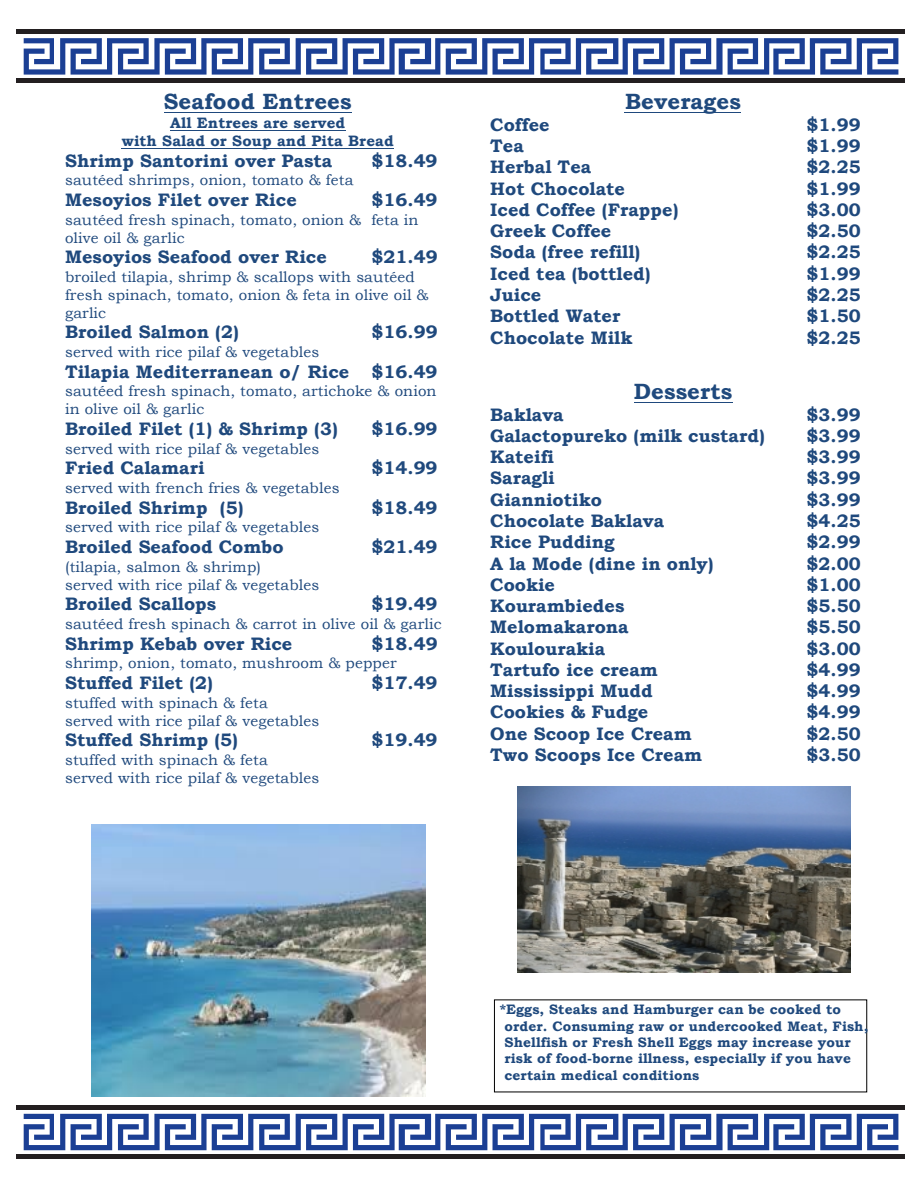
<style>
.page{position:relative;width:918px;height:1188px;background:#fff}
.page>*{position:absolute;margin:0;border:0;box-sizing:border-box;transform-origin:0 0}
.t1{font:700 22.05px "Bookman Old Style";letter-spacing:.005em;color:#1f497d}
.t2{font:700 18.15px "Bookman Old Style";color:#1f497d}
.t3{font:15px/18.1px "Bookman Old Style";letter-spacing:.01em;color:#1f497d}
.t4{font:700 15px/18.1px "Bookman Old Style";letter-spacing:.01em;color:#1f497d;text-align:center}
.t5{font:700 13.8px/16.4px "Bookman Old Style";letter-spacing:.01em;color:#1f497d}
</style>
<div class="page">
<hr style="left:164px;top:112px;width:188px;height:1px;background:#1f497d">
<hr style="left:170px;top:131px;width:175px;height:1px;background:#1f497d">
<hr style="left:122px;top:149px;width:272px;height:1px;background:#1f497d">
<hr style="left:625px;top:112px;width:116px;height:1px;background:#1f497d">
<hr style="left:634px;top:402px;width:99px;height:1px;background:#1f497d">
<img style="left:92px;top:825px;width:333px;height:271px">
<img style="left:517px;top:787px;width:334px;height:185px">
<div style="left:16px;top:29px;width:889px;height:5px;background:#231f20"></div>
<hr style="left:16px;top:79px;width:889px;height:4px;background:#231f20">
<svg style="left:24px;top:38px;width:874px;height:37px"></svg>
<div style="left:16px;top:1105px;width:889px;height:5px;background:#231f20"></div>
<div style="left:16px;top:1154px;width:889px;height:5px;background:#231f20"></div>
<svg style="left:24px;top:1114px;width:874px;height:36px"></svg>
<p class="t1" style="left:164px;top:88px;width:189px">Seafood Entrees</p>
<p class="t4" style="left:122px;top:113px;width:274px">All Entrees are served<br>with Salad or Soup and Pita Bread</p>
<p class="t2" style="left:65px;top:150px;width:269px">Shrimp Santorini over Pasta</p>
<p class="t2" style="left:372px;top:150px;width:67px">$18.49</p>
<p class="t3" style="left:65px;top:171px;width:290px">sautéed shrimps, onion, tomato &amp; feta</p>
<p class="t2" style="left:65px;top:189px;width:233px">Mesoyios Filet over Rice</p>
<p class="t2" style="left:372px;top:189px;width:67px">$16.49</p>
<p class="t3" style="left:65px;top:210px;width:355px">sautéed fresh spinach, tomato, onion &amp; feta in olive oil &amp; garlic</p>
<p class="t2" style="left:65px;top:246px;width:263px">Mesoyios Seafood over Rice</p>
<p class="t2" style="left:372px;top:246px;width:67px">$21.49</p>
<p class="t3" style="left:65px;top:268px;width:365px">broiled tilapia, shrimp &amp; scallops with sautéed fresh spinach, tomato, onion &amp; feta in olive oil &amp; garlic</p>
<p class="t2" style="left:65px;top:321px;width:175px">Broiled Salmon (2)</p>
<p class="t2" style="left:372px;top:321px;width:67px">$16.99</p>
<p class="t3" style="left:65px;top:343px;width:256px">served with rice pilaf &amp; vegetables</p>
<p class="t2" style="left:65px;top:361px;width:374px">Tilapia Mediterranean o/ Rice $16.49</p>
<p class="t3" style="left:65px;top:382px;width:373px">sautéed fresh spinach, tomato, artichoke &amp; onion in olive oil &amp; garlic</p>
<p class="t2" style="left:65px;top:418px;width:274px">Broiled Filet (1) &amp; Shrimp (3)</p>
<p class="t2" style="left:372px;top:418px;width:67px">$16.99</p>
<p class="t3" style="left:65px;top:440px;width:256px">served with rice pilaf &amp; vegetables</p>
<p class="t2" style="left:65px;top:457px;width:141px">Fried Calamari</p>
<p class="t2" style="left:372px;top:457px;width:67px">$14.99</p>
<p class="t3" style="left:65px;top:479px;width:276px">served with french fries &amp; vegetables</p>
<p class="t2" style="left:65px;top:497px;width:180px">Broiled Shrimp (5)</p>
<p class="t2" style="left:372px;top:497px;width:67px">$18.49</p>
<p class="t3" style="left:65px;top:518px;width:256px">served with rice pilaf &amp; vegetables</p>
<p class="t2" style="left:65px;top:536px;width:220px">Broiled Seafood Combo</p>
<p class="t2" style="left:372px;top:536px;width:67px">$21.49</p>
<p class="t3" style="left:65px;top:558px;width:256px">(tilapia, salmon &amp; shrimp)<br>served with rice pilaf &amp; vegetables</p>
<p class="t2" style="left:65px;top:593px;width:153px">Broiled Scallops</p>
<p class="t2" style="left:372px;top:593px;width:67px">$19.49</p>
<p class="t3" style="left:65px;top:615px;width:378px">sautéed fresh spinach &amp; carrot in olive oil &amp; garlic</p>
<p class="t2" style="left:65px;top:633px;width:229px">Shrimp Kebab over Rice</p>
<p class="t2" style="left:372px;top:633px;width:67px">$18.49</p>
<p class="t3" style="left:65px;top:654px;width:333px">shrimp, onion, tomato, mushroom &amp; pepper</p>
<p class="t2" style="left:65px;top:672px;width:149px">Stuffed Filet (2)</p>
<p class="t2" style="left:372px;top:672px;width:67px">$17.49</p>
<p class="t3" style="left:65px;top:694px;width:256px;line-height:17.7px">stuffed with spinach &amp; feta served with rice pilaf &amp; vegetables</p>
<p class="t2" style="left:65px;top:729px;width:174px">Stuffed Shrimp (5)</p>
<p class="t2" style="left:372px;top:729px;width:67px">$19.49</p>
<p class="t3" style="left:65px;top:751px;width:256px">stuffed with spinach &amp; feta served with rice pilaf &amp; vegetables</p>
<p class="t1" style="left:625px;top:88px;width:117px">Beverages</p>
<p class="t2" style="left:490px;top:113px;width:61px">Coffee</p>
<p class="t2" style="left:807px;top:113px;width:56px">$1.99</p>
<p class="t2" style="left:490px;top:135px;width:35px">Tea</p>
<p class="t2" style="left:807px;top:135px;width:56px">$1.99</p>
<p class="t2" style="left:490px;top:156px;width:103px">Herbal Tea</p>
<p class="t2" style="left:807px;top:156px;width:56px">$2.25</p>
<p class="t2" style="left:490px;top:177px;width:136px">Hot Chocolate</p>
<p class="t2" style="left:807px;top:177px;width:56px">$1.99</p>
<p class="t2" style="left:490px;top:199px;width:190px">Iced Coffee (Frappe)</p>
<p class="t2" style="left:807px;top:199px;width:56px">$3.00</p>
<p class="t2" style="left:490px;top:220px;width:123px">Greek Coffee</p>
<p class="t2" style="left:807px;top:220px;width:56px">$2.50</p>
<p class="t2" style="left:490px;top:241px;width:152px">Soda (free refill)</p>
<p class="t2" style="left:807px;top:241px;width:56px">$2.25</p>
<p class="t2" style="left:490px;top:262px;width:162px">Iced tea (bottled)</p>
<p class="t2" style="left:807px;top:262px;width:56px">$1.99</p>
<p class="t2" style="left:490px;top:284px;width:53px">Juice</p>
<p class="t2" style="left:807px;top:284px;width:56px">$2.25</p>
<p class="t2" style="left:490px;top:305px;width:132px">Bottled Water</p>
<p class="t2" style="left:807px;top:305px;width:56px">$1.50</p>
<p class="t2" style="left:490px;top:326px;width:144px">Chocolate Milk</p>
<p class="t2" style="left:807px;top:326px;width:56px">$2.25</p>
<p class="t1" style="left:634px;top:378px;width:100px">Desserts</p>
<p class="t2" style="left:490px;top:403px;width:75px">Baklava</p>
<p class="t2" style="left:807px;top:403px;width:56px">$3.99</p>
<p class="t2" style="left:490px;top:425px;width:276px">Galactopureko (milk custard)</p>
<p class="t2" style="left:807px;top:425px;width:56px">$3.99</p>
<p class="t2" style="left:490px;top:446px;width:65px">Kateifi</p>
<p class="t2" style="left:807px;top:446px;width:56px">$3.99</p>
<p class="t2" style="left:490px;top:467px;width:66px">Saragli</p>
<p class="t2" style="left:807px;top:467px;width:56px">$3.99</p>
<p class="t2" style="left:490px;top:488px;width:113px">Gianniotiko</p>
<p class="t2" style="left:807px;top:488px;width:56px">$3.99</p>
<p class="t2" style="left:490px;top:510px;width:176px">Chocolate Baklava</p>
<p class="t2" style="left:807px;top:510px;width:56px">$4.25</p>
<p class="t2" style="left:490px;top:531px;width:126px">Rice Pudding</p>
<p class="t2" style="left:807px;top:531px;width:56px">$2.99</p>
<p class="t2" style="left:490px;top:552px;width:225px">A la Mode (dine in only)</p>
<p class="t2" style="left:807px;top:552px;width:56px">$2.00</p>
<p class="t2" style="left:490px;top:574px;width:66px">Cookie</p>
<p class="t2" style="left:807px;top:574px;width:56px">$1.00</p>
<p class="t2" style="left:490px;top:595px;width:136px">Kourambiedes</p>
<p class="t2" style="left:807px;top:595px;width:56px">$5.50</p>
<p class="t2" style="left:490px;top:616px;width:140px">Melomakarona</p>
<p class="t2" style="left:807px;top:616px;width:56px">$5.50</p>
<p class="t2" style="left:490px;top:637px;width:116px">Koulourakia</p>
<p class="t2" style="left:807px;top:637px;width:56px">$3.00</p>
<p class="t2" style="left:490px;top:659px;width:169px">Tartufo ice cream</p>
<p class="t2" style="left:807px;top:659px;width:56px">$4.99</p>
<p class="t2" style="left:490px;top:680px;width:164px">Mississippi Mudd</p>
<p class="t2" style="left:807px;top:680px;width:56px">$4.99</p>
<p class="t2" style="left:490px;top:701px;width:160px">Cookies &amp; Fudge</p>
<p class="t2" style="left:807px;top:701px;width:56px">$4.99</p>
<p class="t2" style="left:490px;top:723px;width:203px">One Scoop Ice Cream</p>
<p class="t2" style="left:807px;top:723px;width:56px">$2.50</p>
<p class="t2" style="left:490px;top:744px;width:214px">Two Scoops Ice Cream</p>
<p class="t2" style="left:807px;top:744px;width:56px">$3.50</p>
<p class="t5" style="left:504px;top:1001px;width:365px;text-indent:-5px">*Eggs, Steaks and Hamburger can be cooked to order. Consuming raw or undercooked Meat, Fish, Shellfish or Fresh Shell Eggs may increase your risk of food-borne illness, especially if you have certain medical conditions</p>
</div>
